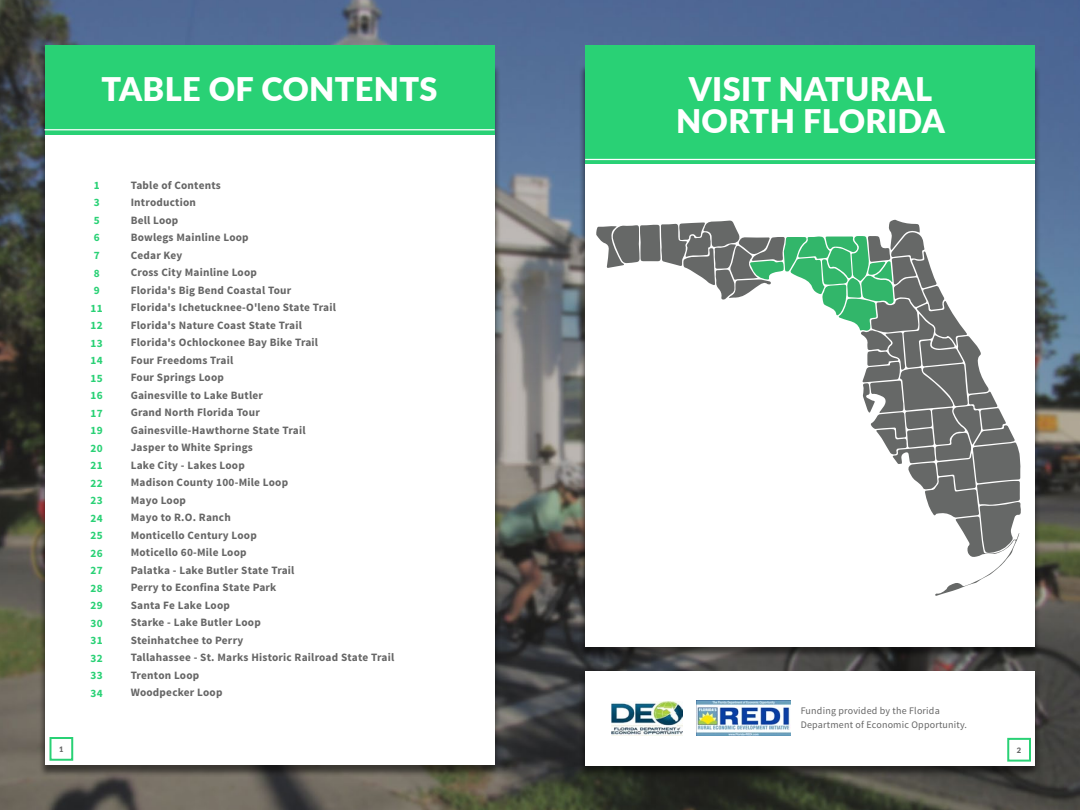
<style>
.page{position:relative;width:1080px;height:810px;background:#fff}
.page>*{position:absolute;margin:0;border:0;box-sizing:border-box;transform-origin:0 0}
.t1{font:900 32.5px/31.4px "Lato";letter-spacing:.01em;color:#fff;text-align:center}
.t2{font:700 32.5px "Source Sans Pro";letter-spacing:.01em;color:#fff}
.t3{font:700 11.25px/17.5px "Source Sans Pro";letter-spacing:.02em;color:#666}
.t4{font:700 11.25px/17.5px "Source Sans Pro";letter-spacing:.02em;color:#29d175}
.t5{font:10px/13.8px "Source Sans Pro";letter-spacing:.02em;color:#666}
.t6{font:900 7.5px "Lato";color:#666}
</style>
<div class="page">
<img style="left:0;top:0;width:1080px;height:810px">
<div style="left:38px;top:64px;width:463px;height:713px;background:#000;opacity:.53"></div>
<div style="left:45px;top:65px;width:450px;height:700px;background:#fff"></div>
<div style="left:45px;top:45px;width:450px;height:89px;background:#29d175"></div>
<div style="left:579px;top:64px;width:462px;height:594px;background:#000;opacity:.53"></div>
<div style="left:585px;top:65px;width:450px;height:581px;background:#fff"></div>
<svg style="left:596px;top:220px;width:425px;height:376px"></svg>
<div style="left:579px;top:670px;width:462px;height:107px;background:#000;opacity:.53"></div>
<div style="left:585px;top:671px;width:450px;height:94px;background:#fff"></div>
<img style="left:697px;top:701px;width:93px;height:35px">
<img style="left:611px;top:702px;width:71px;height:34px">
<hr style="left:45px;top:129px;width:450px;height:1px;background:#fff">
<div style="left:49px;top:737px;width:24px;height:24px;border:2px solid #29d175"></div>
<div style="left:1007px;top:738px;width:24px;height:24px;border:2px solid #29d175"></div>
<div style="left:585px;top:45px;width:450px;height:119px;background:#29d175"></div>
<hr style="left:585px;top:159px;width:450px;height:1px;background:#fff">
<h1 class="t1" style="left:101px;top:72px;width:338px">TABLE OF CONTENTS</h1>
<p class="t4" style="left:91px;top:177px;width:14px">1<br>3<br>5<br>6<br>7<br>8<br>9<br>11<br>12<br>13<br>14<br>15<br>16<br>17<br>19<br>20<br>21<br>22<br>23<br>24<br>25<br>26<br>27<br>28<br>29<br>30<br>31<br>32<br>33<br>34</p>
<p class="t3" style="left:131px;top:177px;width:265px">Table of Contents<br>Introduction<br>Bell Loop<br>Bowlegs Mainline Loop<br>Cedar Key<br>Cross City Mainline Loop<br>Florida's Big Bend Coastal Tour<br>Florida's Ichetucknee-O'leno State Trail<br>Florida's Nature Coast State Trail<br>Florida's Ochlockonee Bay Bike Trail<br>Four Freedoms Trail<br>Four Springs Loop<br>Gainesville to Lake Butler<br>Grand North Florida Tour<br>Gainesville-Hawthorne State Trail<br>Jasper to White Springs<br>Lake City - Lakes Loop<br>Madison County 100-Mile Loop<br>Mayo Loop<br>Mayo to R.O. Ranch<br>Monticello Century Loop<br>Moticello 60-Mile Loop<br>Palatka - Lake Butler State Trail<br>Perry to Econfina State Park<br>Santa Fe Lake Loop<br>Starke - Lake Butler Loop<br>Steinhatchee to Perry<br>Tallahassee - St. Marks Historic Railroad State Trail<br>Trenton Loop<br>Woodpecker Loop</p>
<h1 class="t1" style="left:676px;top:72px;width:270px">VISIT NATURAL<br>NORTH FLORIDA</h1>
<h1 class="t2" style="left:621px;top:68px;width:379px">PARTICIPATING COUNTIES</h1>
<p class="t5" style="left:801px;top:704px;width:168px">Funding provided by the Florida<br>Department of Economic Opportunity.</p>
<p class="t6" style="left:59px;top:744px;width:6px">1</p>
<p class="t6" style="left:1017px;top:744px;width:6px">2</p>
</div>
